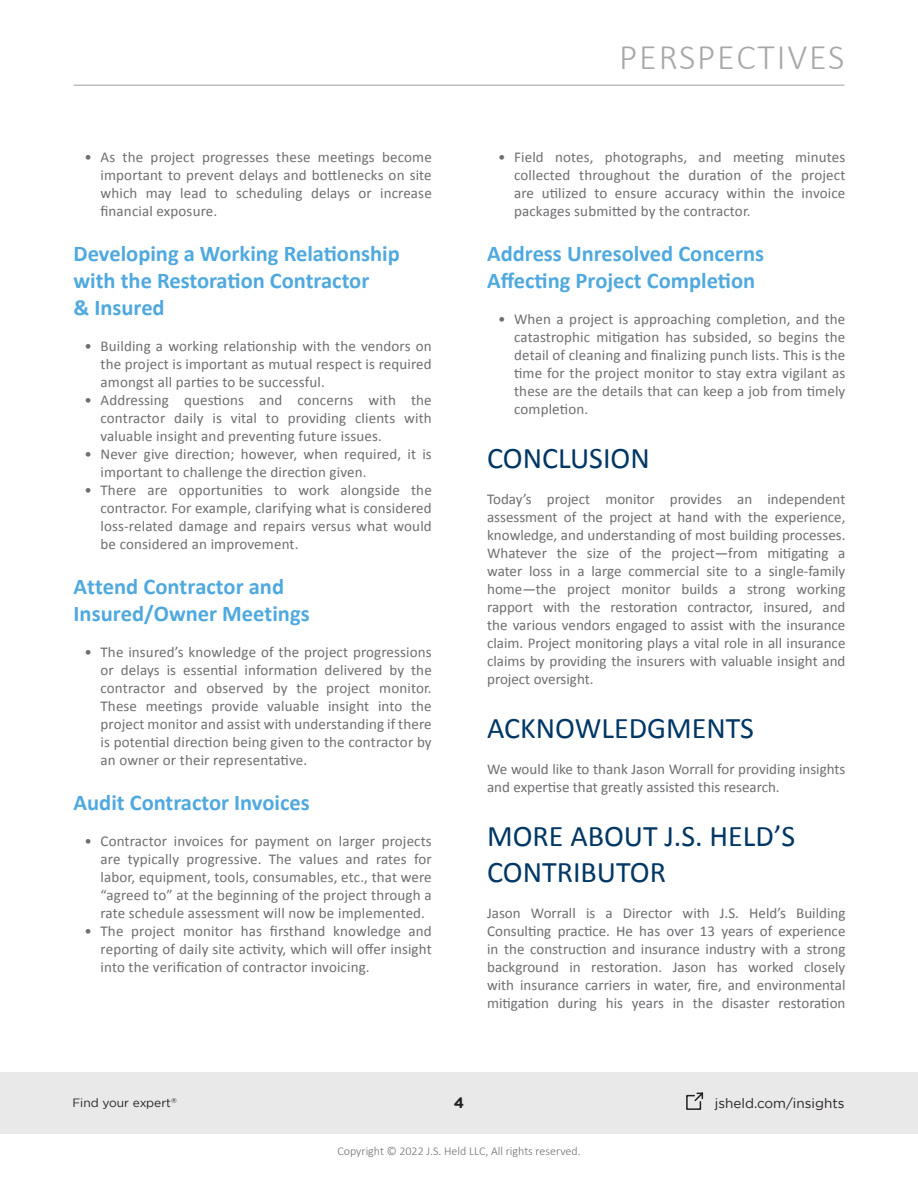
<style>
.page{position:relative;width:918px;height:1188px;background:#fff}
.page>*{position:absolute;margin:0;border:0;box-sizing:border-box;transform-origin:0 0}
.t1{font:300 36px "Calibri";letter-spacing:.05em;color:#a6a8aa}
.Main_Titles{font:30px/36px "Calibri";color:#003764}
.Subtitles{font:700 22.5px/27px "Calibri";color:#4fa9df}
.Text_Styles{font:15px/18px "Calibri";letter-spacing:.01em;color:#6d6e70;text-align:justify}
.t2{font:700 15px "Gotham";color:#231f20}
.t3{font:13.5px "Gotham";color:#231f20}
.t4{font:300 12px "Calibri";color:#6d6e70}
.t5{font:12px "Gotham";color:#241f21}
.t6{font:7.05px "Gotham";color:#241f21}
</style>
<div class="page">
<div style="left:0;top:1072px;width:918px;height:62px;background:#e9e9e9"></div>
<hr style="left:74px;top:85px;width:770px;height:1px;background:#a6a8ab">
<svg style="left:686px;top:1092px;width:18px;height:18px"></svg>
<p class="Text_Styles" style="left:101px;top:148px;width:333px;text-indent:-16px">• As the project progresses these meetings become important to prevent delays and bottlenecks on site which may lead to scheduling delays or increase financial exposure.</p>
<p class="Subtitles" style="left:74px;top:240px;width:328px">Developing a Working Relationship with the Restoration Contractor<br>&amp; Insured</p>
<p class="Text_Styles" style="left:101px;top:337px;width:333px;text-indent:-16px">• Building a working relationship with the vendors on the project is important as mutual respect is required amongst all parties to be successful.</p>
<p class="Text_Styles" style="left:101px;top:391px;width:333px;text-indent:-16px">• Addressing questions and concerns with the contractor daily is vital to providing clients with valuable insight and preventing future issues.</p>
<p class="Text_Styles" style="left:101px;top:445px;width:333px;text-indent:-16px">• Never give direction; however, when required, it is important to challenge the direction given.</p>
<p class="Text_Styles" style="left:101px;top:481px;width:333px;text-indent:-16px">• There are opportunities to work alongside the contractor. For example, clarifying what is considered loss-related damage and repairs versus what would be considered an improvement.</p>
<p class="Subtitles" style="left:74px;top:573px;width:238px">Attend Contractor and<br>Insured/Owner Meetings</p>
<p class="Text_Styles" style="left:101px;top:643px;width:333px;text-indent:-16px">• The insured’s knowledge of the project progressions or delays is essential information delivered by the contractor and observed by the project monitor.<br>These meetings provide valuable insight into the project monitor and assist with understanding if there is potential direction being given to the contractor by an owner or their representative.</p>
<p class="Subtitles" style="left:74px;top:789px;width:238px">Audit Contractor Invoices</p>
<p class="Text_Styles" style="left:101px;top:832px;width:333px;text-indent:-16px">• Contractor invoices for payment on larger projects are typically progressive. The values and rates for labor, equipment, tools, consumables, etc., that were “agreed to” at the beginning of the project through a rate schedule assessment will now be implemented.</p>
<p class="Text_Styles" style="left:101px;top:922px;width:333px;text-indent:-16px">• The project monitor has firsthand knowledge and reporting of daily site activity, which will offer insight into the verification of contractor invoicing.</p>
<h1 class="t1" style="left:619px;top:35px;width:227px">PERSPECTIVES</h1>
<p class="Text_Styles" style="left:514px;top:148px;width:333px;text-indent:-16px">• Field notes, photographs, and meeting minutes collected throughout the duration of the project are utilized to ensure accuracy within the invoice packages submitted by the contractor.</p>
<p class="Subtitles" style="left:487px;top:240px;width:279px">Address Unresolved Concerns<br>Affecting Project Completion</p>
<p class="Text_Styles" style="left:514px;top:310px;width:333px;text-indent:-16px">• When a project is approaching completion, and the catastrophic mitigation has subsided, so begins the detail of cleaning and finalizing punch lists. This is the time for the project monitor to stay extra vigilant as these are the details that can keep a job from timely completion.</p>
<p class="Main_Titles" style="left:487px;top:439px;width:164px">CONCLUSION</p>
<p class="Text_Styles" style="left:487px;top:490px;width:360px">Today’s project monitor provides an independent assessment of the project at hand with the experience, knowledge, and understanding of most building processes.<br>Whatever the size of the project—from mitigating a water loss in a large commercial site to a single-family home—the project monitor builds a strong working rapport with the restoration contractor, insured, and the various vendors engaged to assist with the insurance claim. Project monitoring plays a vital role in all insurance claims by providing the insurers with valuable insight and project oversight.</p>
<p class="Main_Titles" style="left:487px;top:709px;width:268px">ACKNOWLEDGMENTS</p>
<p class="Text_Styles" style="left:487px;top:760px;width:360px">We would like to thank Jason Worrall for providing insights and expertise that greatly assisted this research.</p>
<p class="Main_Titles" style="left:487px;top:817px;width:310px">MORE ABOUT J.S. HELD’S<br>CONTRIBUTOR</p>
<p class="Text_Styles" style="left:487px;top:904px;width:360px">Jason Worrall is a Director with J.S. Held’s Building Consulting practice. He has over 13 years of experience in the construction and insurance industry with a strong background in restoration. Jason has worked closely with insurance carriers in water, fire, and environmental mitigation during his years in the disaster restoration</p>
<p class="t5" style="left:72px;top:1096px;width:100px">Find your expert</p>
<p class="t2" style="left:454px;top:1093px;width:12px">4</p>
<p class="t3" style="left:715px;top:1095px;width:131px">jsheld.com/insights</p>
<p class="t6" style="left:171px;top:1096px;width:7px">®</p>
<p class="t4" style="left:337px;top:1144px;width:245px">Copyright © 2022 J.S. Held LLC, All rights reserved.</p>
</div>
